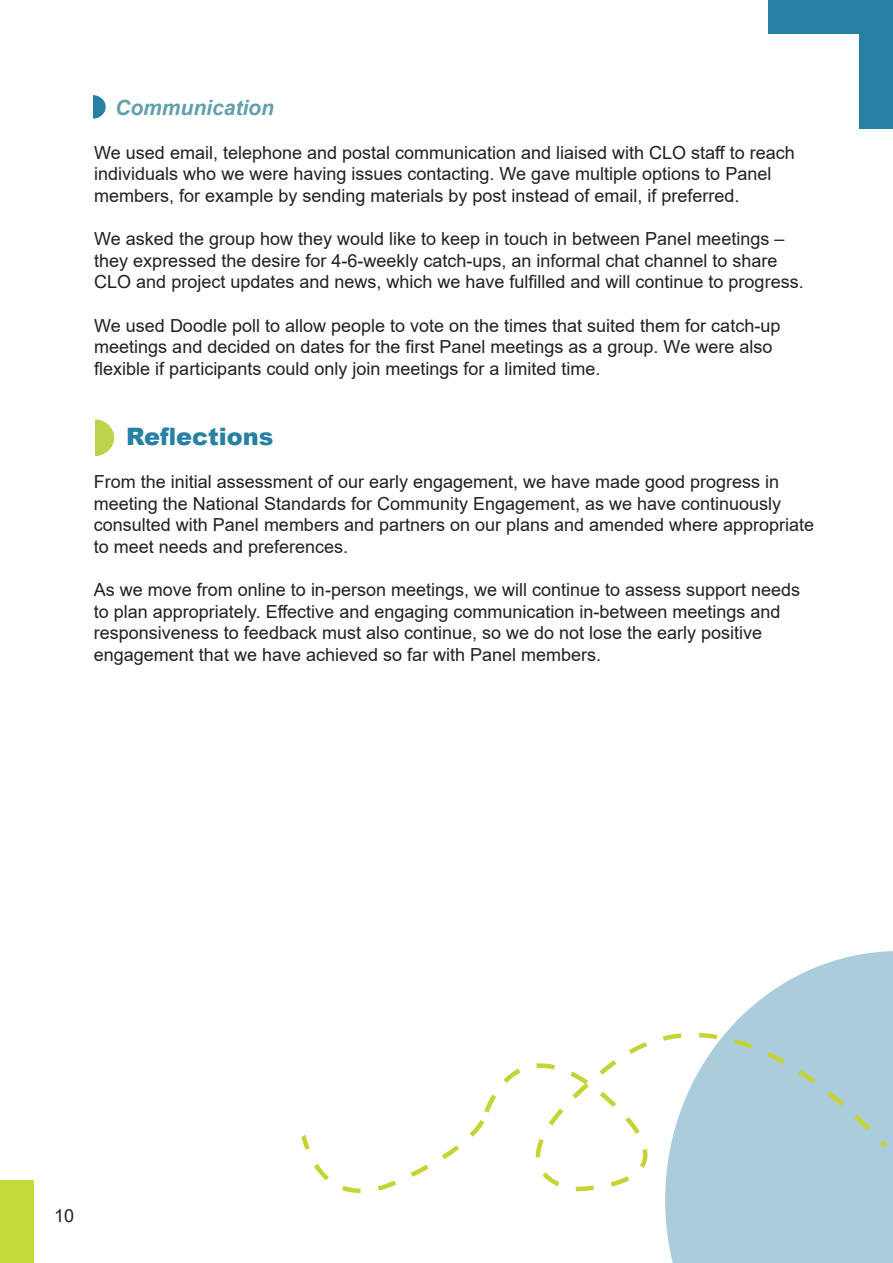
<style>
.page{position:relative;width:893px;height:1263px;background:#fff}
.page>*{position:absolute;margin:0;border:0;box-sizing:border-box;transform-origin:0 0}
.t1{font:900 24px "Arial";color:#2681a4}
.t2{font:italic 700 21px "Arial";color:#62a1a9}
.t3{font:18px/21.6px "Arial";color:#231f20}
</style>
<div class="page">
<div style="left:769px;top:0;width:123px;height:33px;background:#2680a4"></div>
<div style="left:860px;top:0;width:33px;height:129px;background:#2680a4"></div>
<div style="left:0;top:1180px;width:33px;height:83px;background:#c5d93b"></div>
<div style="left:79px;top:94px;width:27px;height:25px;background:#2781a4;border-radius:50%"></div>
<div style="left:78px;top:94px;width:29px;height:26px;border:2px solid #fff;border-radius:50%"></div>
<div style="left:60px;top:87px;width:32px;height:33px;background:#fff"></div>
<div style="left:74px;top:419px;width:41px;height:38px;background:#bbd44b;border-radius:50%"></div>
<div style="left:73px;top:418px;width:43px;height:40px;border:2px solid #fff;border-radius:50%"></div>
<div style="left:47px;top:408px;width:47px;height:50px;background:#fff"></div>
<svg style="left:301px;top:951px;width:592px;height:312px"></svg>
<p class="t2" style="left:115px;top:94px;width:160px">Communication</p>
<p class="t3" style="left:94px;top:141px;width:702px">We used email, telephone and postal communication and liaised with CLO staff to reach individuals who we were having issues contacting. We gave multiple options to Panel members, for example by sending materials by post instead of email, if preferred.</p>
<p class="t3" style="left:94px;top:228px;width:711px">We asked the group how they would like to keep in touch in between Panel meetings – they expressed the desire for 4-6-weekly catch-ups, an informal chat channel to share<br>CLO and project updates and news, which we have fulfilled and will continue to progress.</p>
<p class="t3" style="left:94px;top:314px;width:688px">We used Doodle poll to allow people to vote on the times that suited them for catch-up meetings and decided on dates for the first Panel meetings as a group. We were also flexible if participants could only join meetings for a limited time.</p>
<p class="t1" style="left:126px;top:419px;width:149px">Reflections</p>
<p class="t3" style="left:94px;top:471px;width:722px">From the initial assessment of our early engagement, we have made good progress in meeting the National Standards for Community Engagement, as we have continuously consulted with Panel members and partners on our plans and amended where appropriate to meet needs and preferences.</p>
<p class="t3" style="left:94px;top:579px;width:708px">As we move from online to in-person meetings, we will continue to assess support needs to plan appropriately. Effective and engaging communication in-between meetings and responsiveness to feedback must also continue, so we do not lose the early positive engagement that we have achieved so far with Panel members.</p>
<p class="t3" style="left:54px;top:1205px;width:22px">10</p>
</div>
